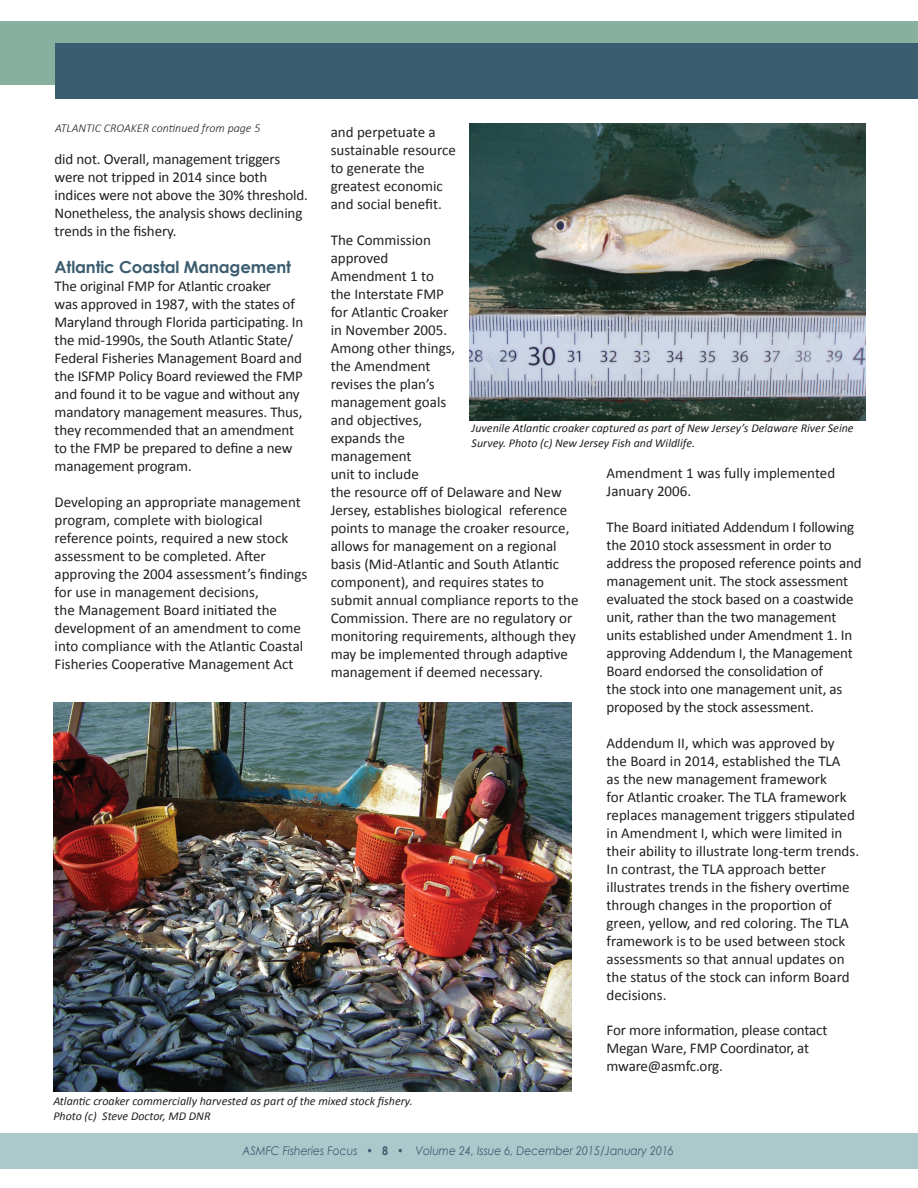
<style>
.page{position:relative;width:918px;height:1188px;background:#fff}
.page>*{position:absolute;margin:0;border:0;box-sizing:border-box;transform-origin:0 0}
.t1{font:700 16.5px "Century Gothic";letter-spacing:-.01em;color:#3c5d6f}
.t2{font:15px/18px "Calibri";letter-spacing:-.01em;color:#231f20}
.t3{font:italic 12px/14.4px "Calibri";color:#231f20}
.t4{font:italic 12px "Century Gothic";color:#3c5d6f;scale:.9 1}
.t5{font:italic 300 12px "Calibri";color:#231f20}
.s1{font-style:normal}
.s2{font-weight:700;font-style:normal}
</style>
<div class="page">
<div style="left:0;top:1133px;width:918px;height:36px;background:#abc9cb"></div>
<div style="left:0;top:21px;width:918px;height:64px;background:#88b09e"></div>
<div style="left:55px;top:43px;width:863px;height:56px;background:#3c5d6f"></div>
<img style="left:469px;top:123px;width:397px;height:297px">
<img style="left:53px;top:703px;width:519px;height:388px">
<p class="t5" style="left:55px;top:121px;width:207px">ATLANTIC CROAKER continued from page 5</p>
<p class="t2" style="left:55px;top:150px;width:255px">did not. Overall, management triggers were not tripped in 2014 since both indices were not above the 30% threshold.<br>Nonetheless, the analysis shows declining trends in the fishery.</p>
<p class="t1" style="left:55px;top:254px;width:238px">Atlantic Coastal Management</p>
<p class="t2" style="left:55px;top:277px;width:250px">The original FMP for Atlantic croaker<br>was approved in 1987, with the states of Maryland through Florida participating. In the mid-1990s, the South Atlantic State/ Federal Fisheries Management Board and the ISFMP Policy Board reviewed the FMP and found it to be vague and without any mandatory management measures. Thus, they recommended that an amendment to the FMP be prepared to define a new management program.</p>
<p class="t2" style="left:55px;top:493px;width:254px">Developing an appropriate management program, complete with biological reference points, required a new stock assessment to be completed. After approving the 2004 assessment’s findings for use in management decisions,<br>the Management Board initiated the development of an amendment to come into compliance with the Atlantic Coastal Fisheries Cooperative Management Act</p>
<p class="t2" style="left:331px;top:123px;width:127px">and perpetuate a sustainable resource to generate the greatest economic and social benefit.</p>
<p class="t2" style="left:331px;top:231px;width:249px">The Commission<br>approved<br>Amendment 1 to<br>the Interstate FMP<br>for Atlantic Croaker<br>in November 2005.<br>Among other things,<br>the Amendment<br>revises the plan’s<br>management goals<br>and objectives,<br>expands the<br>management<br>unit to include<br>the resource off of Delaware and New<br>Jersey, establishes biological reference points to manage the croaker resource, allows for management on a regional basis (Mid-Atlantic and South Atlantic component), and requires states to submit annual compliance reports to the<br>Commission. There are no regulatory or monitoring requirements, although they may be implemented through adaptive management if deemed necessary.</p>
<p class="t3" style="left:472px;top:421px;width:384px">Juvenile Atlantic croaker captured as part of New Jersey’s Delaware River Seine<br>Survey. Photo (c) New Jersey Fish and Wildlife.</p>
<p class="t2" style="left:607px;top:464px;width:230px">Amendment 1 was fully implemented<br>January 2006.</p>
<p class="t2" style="left:607px;top:518px;width:257px">The Board initiated Addendum I following the 2010 stock assessment in order to address the proposed reference points and management unit. The stock assessment evaluated the stock based on a coastwide unit, rather than the two management units established under Amendment 1. In approving Addendum I, the Management Board endorsed the consolidation of<br>the stock into one management unit, as proposed by the stock assessment.</p>
<p class="t2" style="left:607px;top:734px;width:254px">Addendum II, which was approved by<br>the Board in 2014, established the TLA<br>as the new management framework<br>for Atlantic croaker. The TLA framework replaces management triggers stipulated in Amendment I, which were limited in their ability to illustrate long-term trends.<br>In contrast, the TLA approach better illustrates trends in the fishery overtime through changes in the proportion of green, yellow, and red coloring. The TLA framework is to be used between stock assessments so that annual updates on the status of the stock can inform Board decisions.</p>
<p class="t2" style="left:607px;top:1021px;width:222px">For more information, please contact<br>Megan Ware, FMP Coordinator, at mware@asmfc.org.</p>
<p class="t3" style="left:53px;top:1094px;width:361px">Atlantic croaker commercially harvested as part of the mixed stock fishery.<br>Photo (c) Steve Doctor, MD DNR</p>
<p class="t4" style="left:242px;top:1142px;width:481px">ASMFC Fisheries Focus <span class="s1">•</span> <span class="s2">8</span> <span class="s1">•</span> Volume 24, Issue 6, December 2015/January 2016</p>
</div>
